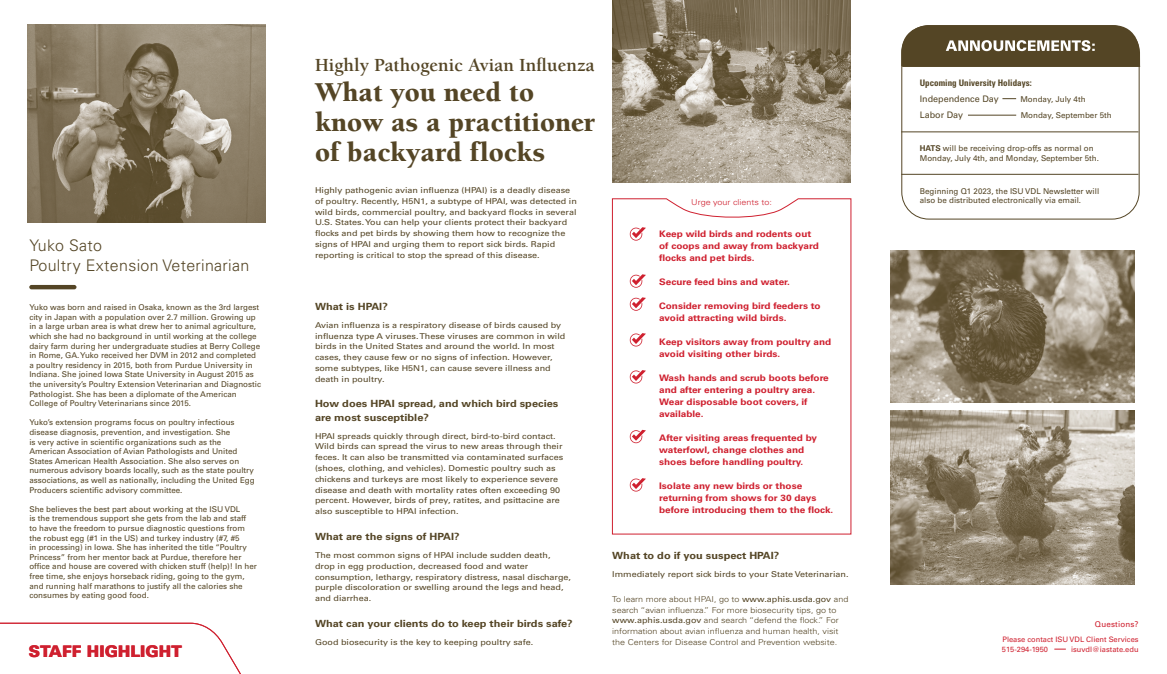
<style>
.page{position:relative;width:1167px;height:674px;background:#fff}
.page>*{position:absolute;margin:0;border:0;box-sizing:border-box;transform-origin:0 0}
.t1{font:900 28px/30px "Berkeley Std";color:#544525}
.t2{font:700 19px "Berkeley Std";color:#544525}
.t3{font:300 16px/20px "Univers LT Std";letter-spacing:.02em;color:#544525}
.t4{font:900 16px "Univers LT Std";color:#cf202f}
.t5{font:700 9.9px/13.2px "Univers LT Std";color:#544525;scale:1.11 1}
.t6{font:700 9px/12px "Univers LT Std";color:#cf202f;scale:1.11 1}
.t7{font:700 condensed 9px "Univers LT Std";color:#544525}
.t8{font:9px "Univers LT Std";color:#544525}
.t9{font:8.1px/10.8px "Univers LT Std";color:#544525;scale:1.11 1}
.t10{font:300 8.1px/10.8px "Univers LT Std";color:#544525;scale:1.11 1}
.t11{font:300 8.1px "Univers LT Std";color:#cf202f;scale:1.11 1}
.t12{font:8px/9.6px "Univers LT Std";color:#544525}
.t13{font:8px "Univers LT Std";letter-spacing:.02em;color:#cf202f}
.t14{font:7.5px/10px "Univers LT Std";color:#cf202f}
.s1{font-weight:400}
.s2{font-weight:700}
</style>
<div class="page">
<svg style="left:612px;top:199px;width:239px;height:335px"></svg>
<svg style="left:630px;top:370px;width:16px;height:13px"></svg>
<svg style="left:630px;top:333px;width:16px;height:14px"></svg>
<svg style="left:630px;top:297px;width:16px;height:14px"></svg>
<svg style="left:1054px;top:649px;width:12px;height:1px"></svg>
<hr style="left:902px;top:66px;width:238px;height:1px;background:#544525">
<svg style="left:901px;top:25px;width:239px;height:41px;background:#685b3f"></svg>
<hr style="left:901px;top:131px;width:237px;height:1px;background:#544525">
<img style="left:28px;top:25px;width:237px;height:197px">
<hr style="left:29px;top:285px;width:47px;height:4px;background:#544525;border-radius:2px">
<svg style="left:0;top:622px;width:241px;height:52px"></svg>
<hr style="left:968px;top:115px;width:48px;height:1px;background:#544525">
<svg style="left:1002px;top:99px;width:14px;height:1px"></svg>
<hr style="left:901px;top:174px;width:237px;height:1px;background:#544525">
<svg style="left:630px;top:274px;width:16px;height:14px"></svg>
<svg style="left:630px;top:430px;width:16px;height:13px"></svg>
<svg style="left:630px;top:478px;width:16px;height:14px"></svg>
<img style="left:613px;top:0;width:238px;height:183px">
<img style="left:890px;top:251px;width:245px;height:152px">
<img style="left:890px;top:410px;width:245px;height:175px">
<h3 class="t3" style="left:29px;top:236px;width:221px">Yuko Sato<br>Poultry Extension Veterinarian</h3>
<p class="t12" style="left:29px;top:303px;width:233px">Yuko was born and raised in Osaka, known as the 3rd largest city in Japan with a population over 2.7 million. Growing up in a large urban area is what drew her to animal agriculture, which she had no background in until working at the college dairy farm during her undergraduate studies at Berry College in Rome, GA. Yuko received her DVM in 2012 and completed a poultry residency in 2015, both from Purdue University in Indiana. She joined Iowa State University in August 2015 as the university’s Poultry Extension Veterinarian and Diagnostic Pathologist. She has been a diplomate of the American College of Poultry Veterinarians since 2015.</p>
<p class="t12" style="left:29px;top:418px;width:227px">Yuko’s extension programs focus on poultry infectious disease diagnosis, prevention, and investigation. She<br>is very active in scientific organizations such as the American Association of Avian Pathologists and United States American Health Association. She also serves on numerous advisory boards locally, such as the state poultry associations, as well as nationally, including the United Egg Producers scientific advisory committee.</p>
<p class="t12" style="left:29px;top:504px;width:229px">She believes the best part about working at the ISU VDL<br>is the tremendous support she gets from the lab and staff<br>to have the freedom to pursue diagnostic questions from the robust egg (#1 in the US) and turkey industry (#7, #5<br>in processing) in Iowa. She has inherited the title “Poultry Princess” from her mentor back at Purdue, therefore her office and house are covered with chicken stuff (help)! In her free time, she enjoys horseback riding, going to the gym, and running half marathons to justify all the calories she consumes by eating good food.</p>
<h3 class="t4" style="left:29px;top:641px;width:155px">STAFF HIGHLIGHT</h3>
<h2 class="t2" style="left:315px;top:55px;width:281px">Highly Pathogenic Avian Influenza</h2>
<h1 class="t1" style="left:315px;top:77px;width:282px">What you need to know as a practitioner of backyard flocks</h1>
<p class="t9" style="left:315px;top:185px;width:237px">Highly pathogenic avian influenza (HPAI) is a deadly disease of poultry. Recently, H5N1, a subtype of HPAI, was detected in wild birds, commercial poultry, and backyard flocks in several U.S. States. You can help your clients protect their backyard flocks and pet birds by showing them how to recognize the signs of HPAI and urging them to report sick birds. Rapid reporting is critical to stop the spread of this disease.</p>
<p class="t5" style="left:315px;top:300px;width:67px">What is HPAI?</p>
<p class="t9" style="left:315px;top:320px;width:227px">Avian influenza is a respiratory disease of birds caused by influenza type A viruses. These viruses are common in wild birds in the United States and around the world. In most cases, they cause few or no signs of infection. However, some subtypes, like H5N1, can cause severe illness and death in poultry.</p>
<p class="t5" style="left:315px;top:397px;width:221px">How does HPAI spread, and which bird species are most susceptible?</p>
<p class="t9" style="left:315px;top:430px;width:225px">HPAI spreads quickly through direct, bird-to-bird contact.<br>Wild birds can spread the virus to new areas through their feces. It can also be transmitted via contaminated surfaces (shoes, clothing, and vehicles). Domestic poultry such as chickens and turkeys are most likely to experience severe disease and death with mortality rates often exceeding 90 percent. However, birds of prey, ratites, and psittacine are also susceptible to HPAI infection.</p>
<p class="t5" style="left:315px;top:530px;width:132px">What are the signs of HPAI?</p>
<p class="t9" style="left:315px;top:550px;width:232px">The most common signs of HPAI include sudden death, drop in egg production, decreased food and water consumption, lethargy, respiratory distress, nasal discharge, purple discoloration or swelling around the legs and head, and diarrhea.</p>
<p class="t5" style="left:315px;top:617px;width:234px">What can your clients do to keep their birds safe?</p>
<p class="t9" style="left:315px;top:637px;width:198px">Good biosecurity is the key to keeping poultry safe.</p>
<p class="t11" style="left:691px;top:197px;width:74px">Urge your clients to:</p>
<p class="t6" style="left:659px;top:227px;width:145px">Keep wild birds and rodents out of coops and away from backyard flocks and pet birds.</p>
<p class="t6" style="left:659px;top:275px;width:119px">Secure feed bins and water.</p>
<p class="t6" style="left:659px;top:299px;width:147px">Consider removing bird feeders to avoid attracting wild birds.</p>
<p class="t6" style="left:659px;top:335px;width:157px">Keep visitors away from poultry and avoid visiting other birds.</p>
<p class="t6" style="left:659px;top:371px;width:154px">Wash hands and scrub boots before and after entering a poultry area.<br>Wear disposable boot covers, if available.</p>
<p class="t6" style="left:659px;top:431px;width:144px">After visiting areas frequented by waterfowl, change clothes and shoes before handling poultry.</p>
<p class="t6" style="left:659px;top:479px;width:158px">Isolate any new birds or those returning from shows for 30 days before introducing them to the flock.</p>
<p class="t5" style="left:612px;top:549px;width:152px">What to do if you suspect HPAI?</p>
<p class="t9" style="left:612px;top:569px;width:214px">Immediately report sick birds to your State Veterinarian.</p>
<p class="t10" style="left:612px;top:593px;width:214px">To learn more about HPAI, go to <span class="s1">www.aphis.usda.gov</span> and search “avian influenza.” For more biosecurity tips, go to <span class="s1">www.aphis.usda.gov</span> and search “defend the flock.” For information about avian influenza and human health, visit the Centers for Disease Control and Prevention website.</p>
<p class="t7" style="left:920px;top:77px;width:113px">Upcoming University Holidays:</p>
<p class="t8" style="left:920px;top:93px;width:81px">Independence Day</p>
<p class="t12" style="left:1020px;top:94px;width:67px">Monday, July 4th</p>
<p class="t8" style="left:920px;top:109px;width:45px">Labor Day</p>
<p class="t12" style="left:1021px;top:110px;width:92px">Monday, September 5th</p>
<p class="t12" style="left:920px;top:144px;width:181px"><span class="s2">HATS</span> will be receiving drop-offs as normal on<br>Monday, July 4th, and Monday, September 5th.</p>
<p class="t12" style="left:920px;top:186px;width:181px">Beginning Q1 2023, the ISU VDL Newsletter will also be distributed electronically via email.</p>
<p class="t13" style="left:1095px;top:619px;width:45px">Questions?</p>
<p class="t14" style="left:1002px;top:634px;width:138px">Please contact ISU VDL Client Services<br>515-294-1950</p>
<p class="t14" style="left:1071px;top:644px;width:69px">isuvdl@iastate.edu</p>
</div>
